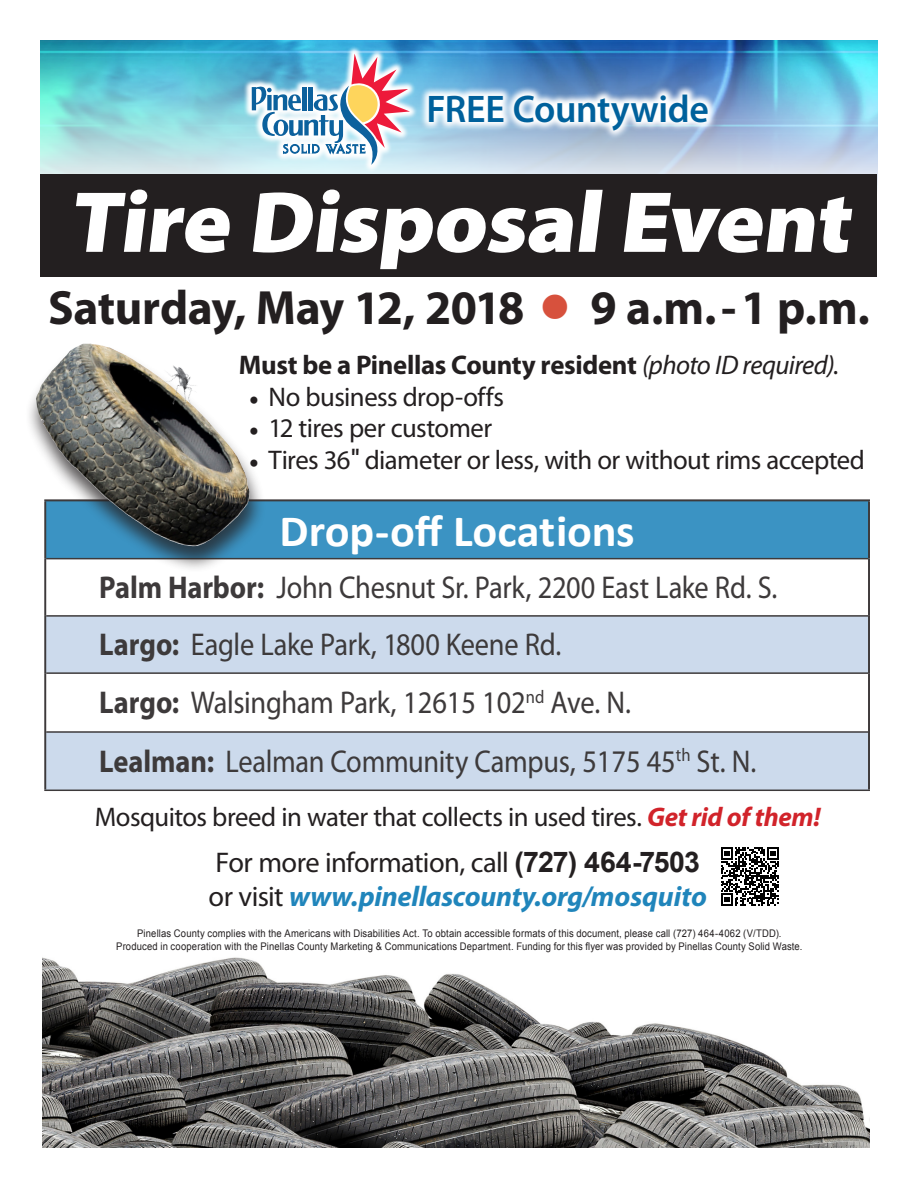
<style>
.page{position:relative;width:918px;height:1188px;background:#fff}
.page>*{position:absolute;margin:0;border:0;box-sizing:border-box;transform-origin:0 0}
.t1{font:900 87.45px "Myriad Pro";color:#fff;scale:1.04 1}
.t2{font:700 48.3px "Myriad Pro";letter-spacing:-.01em;color:#231f20}
.t3{font:700 45px "Calibri";letter-spacing:-.005em;color:#fff}
.t4{font:600 38.7px "Myriad Pro";letter-spacing:-.01em;color:#00619c}
.t5{font:31.65px/57.9px "Myriad Pro";letter-spacing:-.015em;color:#231f20;scale:.9 1}
.t6{font:italic 700 28.5px/34.2px "Myriad Pro";letter-spacing:-.01em;color:#2085bb}
.t7{font:27px "Myriad Pro";letter-spacing:-.02em;color:#231f20}
.t8{font:700 27px "Myriad Pro";letter-spacing:-.015em;color:#231f20}
.t9{font:10.5px/12.6px "Arial";letter-spacing:.015em;color:#231f20;text-align:center;scale:.9 1}
.s1{font-weight:400;font-style:italic}
.s2{font-weight:400}
.s3{font-family:"Minion Pro"}
.s4{font-family:"Frutiger LT Std";font-style:italic;font-stretch:condensed}
.s5{font-weight:700}
.s6{font-weight:700;font-style:italic;color:#d1232a}
.s7{font-weight:400;font-style:normal;color:#231f20}
.s8{font-family:"Arial";font-style:normal;color:#231f20}
</style>
<div class="page">
<img style="left:42px;top:957px;width:828px;height:191px">
<img style="left:40px;top:40px;width:838px;height:135px">
<svg style="left:420px;top:85px;width:298px;height:55px"></svg>
<svg style="left:244px;top:46px;width:174px;height:127px;background:#92d0e8"></svg>
<svg style="left:252px;top:54px;width:158px;height:111px"></svg>
<div style="left:40px;top:175px;width:838px;height:102px;background:#231f20"></div>
<div style="left:45px;top:500px;width:824px;height:59px;background:#3b93c3"></div>
<svg style="left:46px;top:559px;width:822px;height:56px"></svg>
<svg style="left:46px;top:617px;width:822px;height:173px;fill:#ccdaec"></svg>
<hr style="left:46px;top:558px;width:822px;height:1px;background:#231f20">
<hr style="left:46px;top:615px;width:822px;height:2px;background:#231f20">
<hr style="left:46px;top:672px;width:822px;height:2px;background:#231f20">
<hr style="left:46px;top:731px;width:822px;height:2px;background:#231f20">
<hr style="left:44px;top:790px;width:826px;height:1px;background:#231f20">
<hr style="left:44px;top:499px;width:826px;height:2px;background:#231f20">
<hr style="left:868px;top:501px;width:2px;height:58px;background:#231f20">
<hr style="left:44px;top:559px;width:2px;height:57px;background:#231f20">
<hr style="left:868px;top:559px;width:2px;height:57px;background:#231f20">
<hr style="left:44px;top:616px;width:2px;height:57px;background:#231f20">
<hr style="left:868px;top:616px;width:2px;height:57px;background:#231f20">
<hr style="left:44px;top:673px;width:2px;height:59px;background:#231f20">
<hr style="left:868px;top:673px;width:2px;height:59px;background:#231f20">
<hr style="left:44px;top:732px;width:2px;height:58px;background:#231f20">
<hr style="left:868px;top:732px;width:2px;height:58px;background:#231f20">
<div style="left:25px;top:343px;width:241px;height:231px;background:#231f20;opacity:.75"></div>
<img style="left:52px;top:344px;width:31px;height:27px">
<img style="left:148px;top:357px;width:62px;height:59px">
<svg style="left:721px;top:847px;width:58px;height:59px"></svg>
<p class="t4" style="left:427px;top:84px;width:284px">FREE Countywide</p>
<p class="t1" style="left:68px;top:164px;width:765px">Tire Disposal Event</p>
<p class="t2" style="left:48px;top:277px;width:823px">Saturday, May 12, 2018 <sup>■</sup> 9 a.m. - 1 p.m.</p>
<p class="t8" style="left:239px;top:348px;width:601px">Must be a Pinellas County resident <span class="s1">(photo ID required)</span><span class="s2">.</span></p>
<p class="t7" style="left:249px;top:380px;width:257px"><span class="s3">•</span> No business drop-offs</p>
<p class="t7" style="left:249px;top:412px;width:245px"><span class="s3">•</span> 12 tires per customer</p>
<p class="t7" style="left:249px;top:443px;width:618px"><span class="s3">•</span> Tires 36<span class="s4">”</span>diameter or less, with or without rims accepted</p>
<h3 class="t3" style="left:280px;top:502px;width:357px">Drop-off Locations</h3>
<h3 class="t5" style="left:99px;top:558px;width:755px"><span class="s5">Palm Harbor:</span> John Chesnut Sr. Park, 2200 East Lake Rd. S.<br><span class="s5">Largo:</span> Eagle Lake Park, 1800 Keene Rd.<br><span class="s5">Largo:</span> Walsingham Park, 12615 102<sup>nd</sup> Ave. N.<br><span class="s5">Lealman:</span> Lealman Community Campus, 5175 45<sup>th</sup> St. N.</h3>
<p class="t7" style="left:95px;top:800px;width:727px">Mosquitos breed in water that collects in used tires. <span class="s6">Get rid of them!</span></p>
<p class="t6" style="left:209px;top:845px;width:500px"><span class="s7">For more information, call</span> <span class="s8">(727) 464-7503 </span><span class="s7">or visit</span> www.pinellascounty.org/mosquito</p>
<p class="t9" style="left:116px;top:927px;width:764px">Pinellas County complies with the Americans with Disabilities Act. To obtain accessible formats of this document, please call (727) 464-4062 (V/TDD).<br>Produced in cooperation with the Pinellas County Marketing &amp; Communications Department. Funding for this flyer was provided by Pinellas County Solid Waste.</p>
</div>
